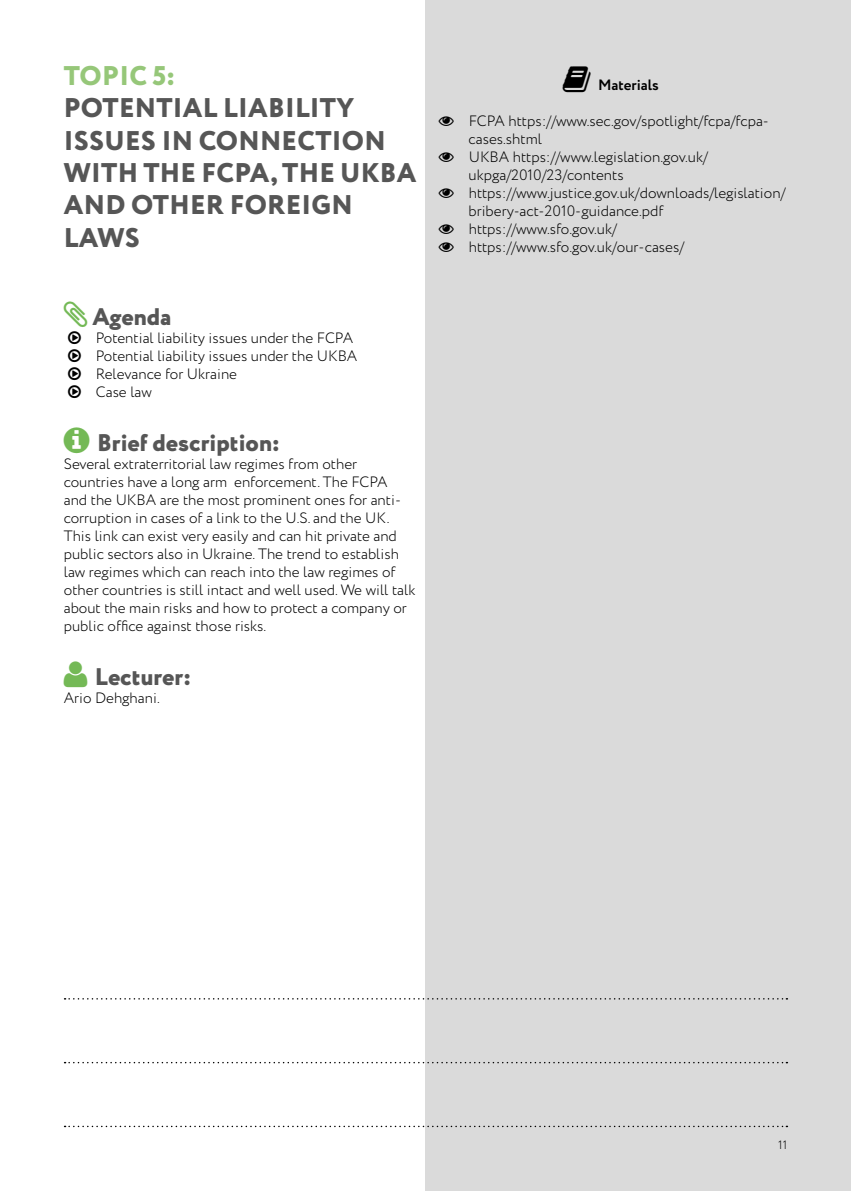
<style>
.page{position:relative;width:851px;height:1191px;background:#fff}
.page>*{position:absolute;margin:0;border:0;box-sizing:border-box;transform-origin:0 0}
.t1{font:800 27px/32.4px "Circe";letter-spacing:.01em;color:#565656}
.t2{font:800 27px "Circe";color:#96c779}
.t3{font:800 24px "Circe";color:#565656}
.t4{font:300 15px/18px "Circe";color:#000}
.t5{font:700 15px "Circe";color:#000}
.t6{font:300 12px "Circe";color:#000}
</style>
<div class="page">
<div style="left:425px;top:0;width:425px;height:1191px;background:#dadada"></div>
<svg style="left:65px;top:1061px;width:722px;height:2px"></svg>
<svg style="left:65px;top:998px;width:722px;height:1px"></svg>
<svg style="left:65px;top:1125px;width:722px;height:2px"></svg>
<h1 class="t2" style="left:64px;top:57px;width:112px">TOPIC 5:</h1>
<h1 class="t1" style="left:64px;top:93px;width:334px">POTENTIAL LIABILITY<br>ISSUES IN CONNECTION<br>WITH THE FCPA, THE U KBA<br>AND OTHER FOREIGN<br>LAWS</h1>
<h2 class="t3" style="left:92px;top:301px;width:80px">AGENDA</h2>
<p class="t4" style="left:96px;top:329px;width:263px">Potential liability issues under the FCPA<br>Potential liability issues under the UKBA<br>Relevance for Ukraine<br>Case law</p>
<h2 class="t3" style="left:97px;top:427px;width:184px">BRIEF DESCRIPTION:</h2>
<p class="t4" style="left:64px;top:455px;width:353px">Several extraterritorial law regimes from other countries have a long arm enforcement. The FCPA<br>and the UKBA are the most prominent ones for anti&shy;corruption in cases of a link to the U.S. and the UK.<br>This link can exist very easily and can hit private and public sectors also in Ukraine. The trend to establish law regimes which can reach into the law regimes of other countries is still intact and well used. We will talk about the main risks and how to protect a company or public office against those risks.</p>
<h2 class="t3" style="left:95px;top:661px;width:98px">LECTURER:</h2>
<p class="t4" style="left:64px;top:689px;width:97px">Ario Dehghani.</p>
<p class="t5" style="left:598px;top:74px;width:62px">M aterials</p>
<p class="t4" style="left:468px;top:112px;width:318px">FCPA https://www.sec.gov/spotlight/fcpa/fcpa&shy;cases.shtml<br>UKBA https://www.legislation.gov.uk/ ukpga/2010/23/contents https://www.justice.gov.uk/downloads/legislation/ bribery-act-2010-guidance.pdf https://www.sfo.gov.uk/ https://www.sfo.gov.uk/our-cases/</p>
<p class="t6" style="left:778px;top:1137px;width:10px">11</p>
</div>
